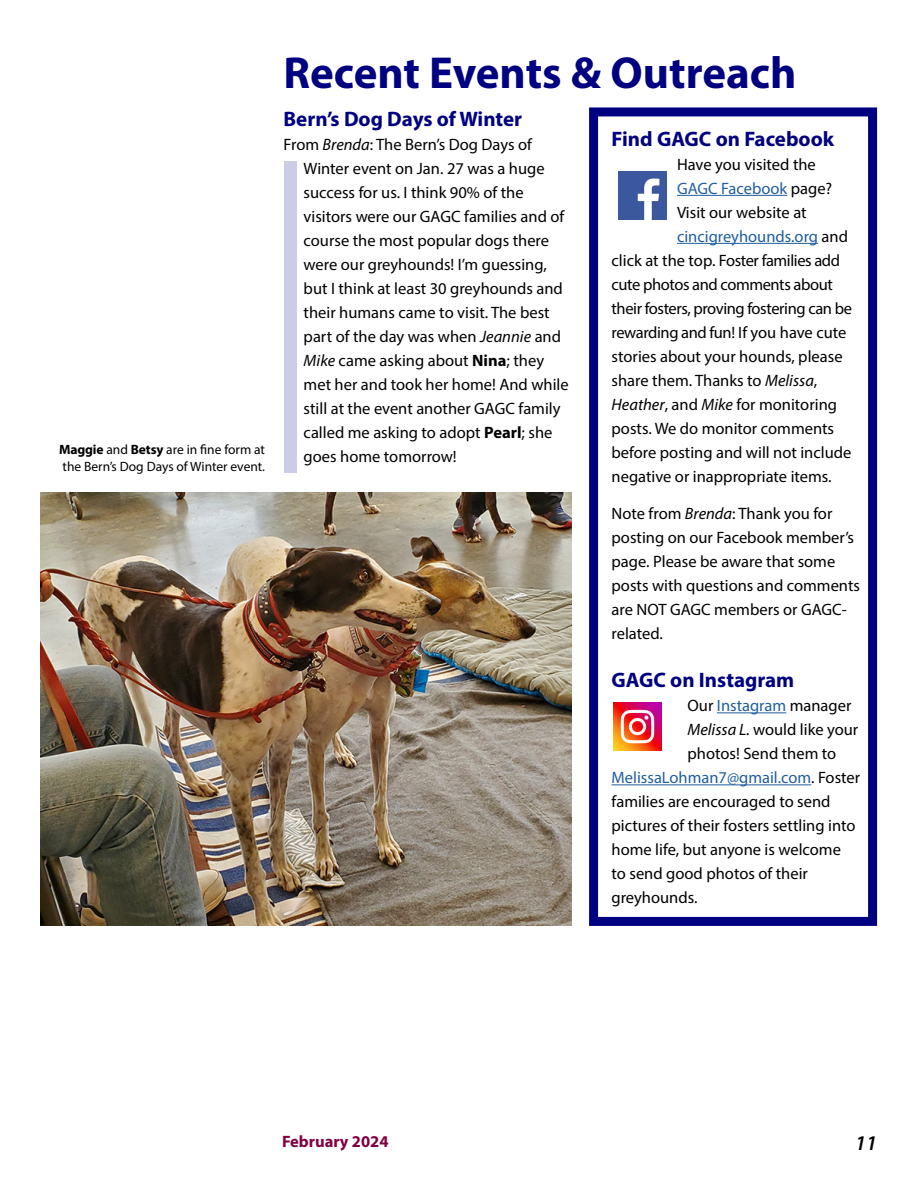
<style>
.page{position:relative;width:918px;height:1188px;background:#fff}
.page>*{position:absolute;margin:0;border:0;box-sizing:border-box;transform-origin:0 0}
.H1__NNN_Headlines{font:700 45px "Myriad Pro";color:#010080}
.H1__NNN_Headlines-2{font:700 21px "Myriad Pro";color:#010080}
.t1{font:italic 600 21px "Myriad Pro";color:#000}
.H1__NNN_Headlines-3{font:16.5px/24px "Myriad Pro";color:#000}
.H1__NNN_Headlines-4{font:16.5px "Myriad Pro";letter-spacing:-.025em;color:#000}
.t2{font:16.5px "Myriad Pro";color:#215e9e}
.t3{font:700 16.5px "Myriad Pro";color:#810041}
.H1__NNN_Headlines-5{font:13.5px/16.5px "Myriad Pro";color:#000}
.s1{font-weight:700}
.s2{font-style:italic}
.s3{color:#000}
.s4{color:#215e9e}
</style>
<div class="page">
<div style="left:284px;top:161px;width:13px;height:311px;background:#cccce6"></div>
<hr style="left:677px;top:195px;width:110px;height:1px;background:#215e9e">
<hr style="left:677px;top:243px;width:141px;height:1px;background:#215e9e">
<hr style="left:717px;top:712px;width:69px;height:1px;background:#215e9e">
<hr style="left:612px;top:784px;width:199px;height:1px;background:#215e9e">
<div style="left:589px;top:107px;width:288px;height:819px;border:9px solid #010080"></div>
<img style="left:619px;top:172px;width:48px;height:48px">
<img style="left:614px;top:703px;width:48px;height:48px">
<img style="left:40px;top:492px;width:531px;height:433px">
<p class="H1__NNN_Headlines-5" style="left:59px;top:441px;width:207px"><span class="s1">Maggie</span> and <span class="s1">Betsy</span> are in fine form at the Bern’s Dog Days of Winter event.</p>
<p class="H1__NNN_Headlines" style="left:284px;top:43px;width:515px">Recent Events &amp; Outreach</p>
<p class="H1__NNN_Headlines-2" style="left:284px;top:105px;width:240px">Bern’s Dog Days of Winter</p>
<p class="H1__NNN_Headlines-3" style="left:304px;top:132px;width:267px;text-indent:-20px">From <span class="s2">Brenda</span>: The Bern’s Dog Days of Winter event on Jan. 27 was a huge success for us. I think 90% of the visitors were our GAGC families and of course the most popular dogs there were our greyhounds! I’m guessing, but I think at least 30 greyhounds and their humans came to visit. The best part of the day was when <span class="s2">Jeannie</span> and <span class="s2">Mike</span> came asking about <span class="s1">Nina</span>; they met her and took her home! And while still at the event another GAGC family called me asking to adopt <span class="s1">Pearl</span>; she goes home tomorrow!</p>
<p class="H1__NNN_Headlines-2" style="left:612px;top:125px;width:224px">Find GAGC on Facebook</p>
<p class="H1__NNN_Headlines-3" style="left:677px;top:152px;width:140px">Have you visited the</p>
<p class="t2" style="left:677px;top:178px;width:157px">GAGC Facebook <span class="s3">page?</span></p>
<p class="H1__NNN_Headlines-3" style="left:677px;top:200px;width:131px">Visit our website at</p>
<p class="t2" style="left:677px;top:226px;width:173px">cincigreyhounds.org <span class="s3">and</span></p>
<p class="H1__NNN_Headlines-4" style="left:612px;top:250px;width:230px">click at the top. Foster families add</p>
<p class="H1__NNN_Headlines-4" style="left:612px;top:274px;width:223px">cute photos and comments about</p>
<p class="H1__NNN_Headlines-4" style="left:612px;top:298px;width:242px">their fosters, proving fostering can be</p>
<p class="H1__NNN_Headlines-4" style="left:612px;top:322px;width:236px">rewarding and fun! If you have cute</p>
<p class="H1__NNN_Headlines-3" style="left:612px;top:344px;width:233px">stories about your hounds, please</p>
<p class="H1__NNN_Headlines-3" style="left:612px;top:368px;width:207px">share them. Thanks to <span class="s2">Melissa</span>,</p>
<p class="H1__NNN_Headlines-3" style="left:612px;top:392px;width:227px"><span class="s2">Heather</span>, and <span class="s2">Mike</span> for monitoring</p>
<p class="H1__NNN_Headlines-3" style="left:612px;top:416px;width:224px">posts. We do monitor comments</p>
<p class="H1__NNN_Headlines-3" style="left:612px;top:440px;width:241px">before posting and will not include</p>
<p class="H1__NNN_Headlines-3" style="left:612px;top:464px;width:222px">negative or inappropriate items.</p>
<p class="H1__NNN_Headlines-3" style="left:612px;top:501px;width:250px">Note from <span class="s2">Brenda</span>: Thank you for posting on our Facebook member’s page. Please be aware that some posts with questions and comments are NOT GAGC members or GAGC&shy;related.</p>
<p class="H1__NNN_Headlines-2" style="left:612px;top:666px;width:184px">GAGC on Instagram</p>
<p class="H1__NNN_Headlines-3" style="left:688px;top:693px;width:165px">Our <span class="s4">Instagram</span> manager</p>
<p class="H1__NNN_Headlines-3" style="left:688px;top:717px;width:172px"><span class="s2">Melissa L.</span> would like your</p>
<p class="H1__NNN_Headlines-3" style="left:688px;top:741px;width:150px">photos! Send them to</p>
<p class="t2" style="left:612px;top:768px;width:250px">MelissaLohman7@gmail.com<span class="s3">. Foster</span></p>
<p class="H1__NNN_Headlines-3" style="left:612px;top:789px;width:221px">families are encouraged to send</p>
<p class="H1__NNN_Headlines-3" style="left:612px;top:813px;width:245px">pictures of their fosters settling into</p>
<p class="H1__NNN_Headlines-3" style="left:612px;top:837px;width:231px">home life, but anyone is welcome</p>
<p class="H1__NNN_Headlines-3" style="left:612px;top:861px;width:198px">to send good photos of their</p>
<p class="H1__NNN_Headlines-3" style="left:612px;top:885px;width:87px">greyhounds.</p>
<p class="t3" style="left:282px;top:1130px;width:108px">February 2024</p>
<p class="t1" style="left:855px;top:1129px;width:23px">11</p>
</div>
